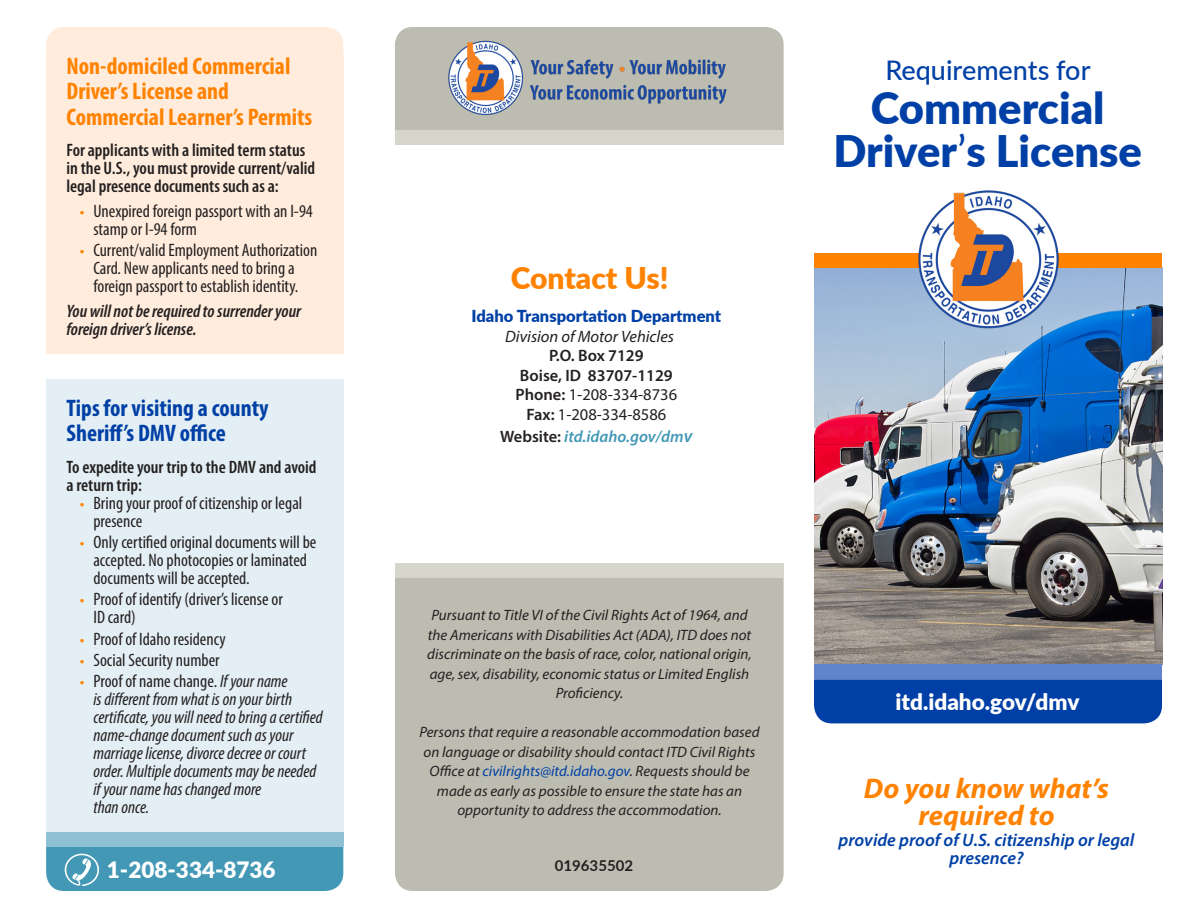
<style>
.page{position:relative;width:1188px;height:918px;background:#fff}
.page>*{position:absolute;margin:0;border:0;box-sizing:border-box;transform-origin:0 0}
.t1{font:900 43.5px/43.5px "Lato";color:#0040a6;text-align:center}
.Body{font:900 30px "Lato";color:#ff8200}
.t2{font:italic 700 28.5px/27px "Myriad Pro";color:#ff8200;text-align:center}
.t3{font:500 27px "Lato";color:#0040a6}
.Heading_1{font:700 condensed 24px/25.5px "Myriad Pro";color:#ff8200}
.Heading_1-2{font:700 condensed 24px/25.5px "Myriad Pro";color:#0040a6}
.t4{font:900 22.5px "Lato";color:#fff}
.t5{font:condensed 18px/18px "Myriad Pro";color:#231f20}
.t6{font:italic condensed 18px/18px "Myriad Pro";color:#231f20}
.t7{font:600 condensed 18px/18px "Myriad Pro";color:#231f20}
.t8{font:italic 600 condensed 18px/18px "Myriad Pro";color:#231f20}
.t9{font:italic 600 18px/18px "Myriad Pro";color:#0040a6;text-align:center}
.Body-2{font:16.5px "Myriad Pro";color:#231f20}
.Body-3{font:900 16.5px "Lato";color:#0040a6}
.Body-4{font:600 16.5px "Myriad Pro";color:#231f20}
.Body-5{font:italic 600 16.5px "Myriad Pro";color:#4298b5}
.Body-6{font:italic 16.5px "Myriad Pro";color:#231f20}
.Body-7{font:italic 15px/19.5px "Myriad Pro";color:#231f20;text-align:center}
.t10{font:700 15px "Lato";color:#231f20}
.s1{font-stretch:normal;font-size:16.5px;color:#ff8200}
.s2{font-style:normal;font-stretch:normal;font-size:16.5px;color:#ff8200}
.s3{font-style:normal}
.s4{font-weight:600}
.s5{font-style:normal;color:#231f20}
.s6{font-size:18px}
.s7{color:#0040a6}
.s8{font-weight:400}
</style>
<div class="page">
<img style="left:814px;top:268px;width:348px;height:396px">
<div style="left:395px;top:578px;width:389px;height:313px;background:#bcbcb0"></div>
<div style="left:395px;top:563px;width:389px;height:15px;background:#d6d5cc"></div>
<div style="left:814px;top:679px;width:348px;height:44px;background:#0040a6"></div>
<div style="left:814px;top:664px;width:348px;height:15px;background:#6084cb"></div>
<div style="left:814px;top:253px;width:348px;height:15px;background:#ff8200"></div>
<img style="left:915px;top:190px;width:146px;height:143px">
<div style="left:395px;top:27px;width:389px;height:103px;background:#bcbcb0"></div>
<div style="left:395px;top:130px;width:389px;height:15px;background:#d6d5cc"></div>
<img style="left:447px;top:39px;width:286px;height:79px">
<div style="left:46px;top:379px;width:297px;height:453px;background:#e3eff4"></div>
<div style="left:46px;top:27px;width:297px;height:27px;background:#ffecdc"></div>
<div style="left:46px;top:54px;width:297px;height:300px;background:#ffecdc"></div>
<div style="left:46px;top:832px;width:297px;height:15px;background:#8ec1d3"></div>
<div style="left:46px;top:847px;width:297px;height:44px;background:#4298b5"></div>
<p class="Heading_1" style="left:66px;top:52px;width:247px">Non-domiciled Commercial<br>Driver’s License and<br>Commercial Learner’s Permits</p>
<p class="t7" style="left:66px;top:141px;width:250px">For applicants with a limited term status in the U.S., you must provide current/valid legal presence documents such as a:</p>
<p class="t5" style="left:93px;top:202px;width:221px;text-indent:-14px"><span class="s1">•</span> Unexpired foreign passport with an I-94 stamp or I-94 form</p>
<p class="t5" style="left:80px;top:241px;width:239px;text-align:center"><span class="s1">•</span> Current/valid Employment Authorization<br>Card. New applicants need to bring a foreign passport to establish identity.</p>
<p class="t8" style="left:66px;top:302px;width:236px">You will not be required to surrender your foreign driver’s license.</p>
<p class="Heading_1-2" style="left:66px;top:395px;width:204px">Tips for visiting a county<br>Sheriff’s DMV office</p>
<p class="t7" style="left:66px;top:458px;width:252px">To expedite your trip to the DMV and avoid a return trip:</p>
<p class="t5" style="left:93px;top:494px;width:210px;text-indent:-14px"><span class="s1">•</span> Bring your proof of citizenship or legal presence</p>
<p class="t5" style="left:93px;top:533px;width:225px;text-indent:-14px"><span class="s1">•</span> Only certified original documents will be accepted. No photocopies or laminated documents will be accepted.</p>
<p class="t5" style="left:93px;top:590px;width:191px;text-indent:-14px"><span class="s1">•</span> Proof of identify (driver’s license or<br>ID card)</p>
<p class="t5" style="left:80px;top:629px;width:147px"><span class="s1">•</span> Proof of Idaho residency</p>
<p class="t5" style="left:80px;top:651px;width:141px"><span class="s1">•</span> Social Security number</p>
<p class="t6" style="left:93px;top:672px;width:231px;text-indent:-14px"><span class="s2">•</span> <span class="s3">Proof of name change.</span> If your name<br>is different from what is on your birth certificate, you will need to bring a certified name-change document such as your marriage license, divorce decree or court order. Multiple documents may be needed if your name has changed more<br>than once.</p>
<p class="t4" style="left:107px;top:853px;width:170px">1-208-334-8736</p>
<p class="Body" style="left:511px;top:256px;width:159px">Contact Us!</p>
<p class="Body-3" style="left:471px;top:304px;width:251px">Idaho Transportation Department</p>
<p class="Body-6" style="left:505px;top:326px;width:170px">Division of Motor Vehicles</p>
<p class="Body-4" style="left:549px;top:345px;width:96px">P.O. Box 7129</p>
<p class="Body-4" style="left:520px;top:365px;width:154px">Boise, ID 83707-1129</p>
<p class="Body-2" style="left:516px;top:385px;width:163px"><span class="s4">Phone:</span> 1-208-334-8736</p>
<p class="Body-2" style="left:526px;top:404px;width:141px"><span class="s4">Fax:</span> 1-208-334-8586</p>
<p class="Body-5" style="left:500px;top:426px;width:194px"><span class="s5">Website:</span> itd.idaho.gov/dm<span class="s6">v</span></p>
<p class="Body-7" style="left:427px;top:605px;width:326px">Pursuant to Title VI of the Civil Rights Act of 1964, and the Americans with Disabilities Act (ADA), ITD does not discriminate on the basis of race, color, national origin, age, sex, disability, economic status or Limited English Proficiency.</p>
<p class="Body-7" style="left:420px;top:722px;width:342px">Persons that require a reasonable accommodation based on language or disability should contact ITD Civil Rights Office at <span class="s7">civilrights@itd.idaho.gov</span>. Requests should be made as early as possible to ensure the state has an opportunity to address the accommodation.</p>
<p class="t10" style="left:555px;top:854px;width:80px">019635502</p>
<p class="t3" style="left:885px;top:51px;width:207px">Requirements for</p>
<p class="t1" style="left:833px;top:84px;width:310px">Commercial<br>Driver<span class="s8">’</span>s License</p>
<p class="t4" style="left:896px;top:685px;width:186px">itd.idaho.gov/dmv</p>
<p class="t2" style="left:864px;top:774px;width:247px">Do you know what’s required to</p>
<p class="t9" style="left:839px;top:831px;width:297px">provide proof of U.S. citizenship or legal presence?</p>
</div>
